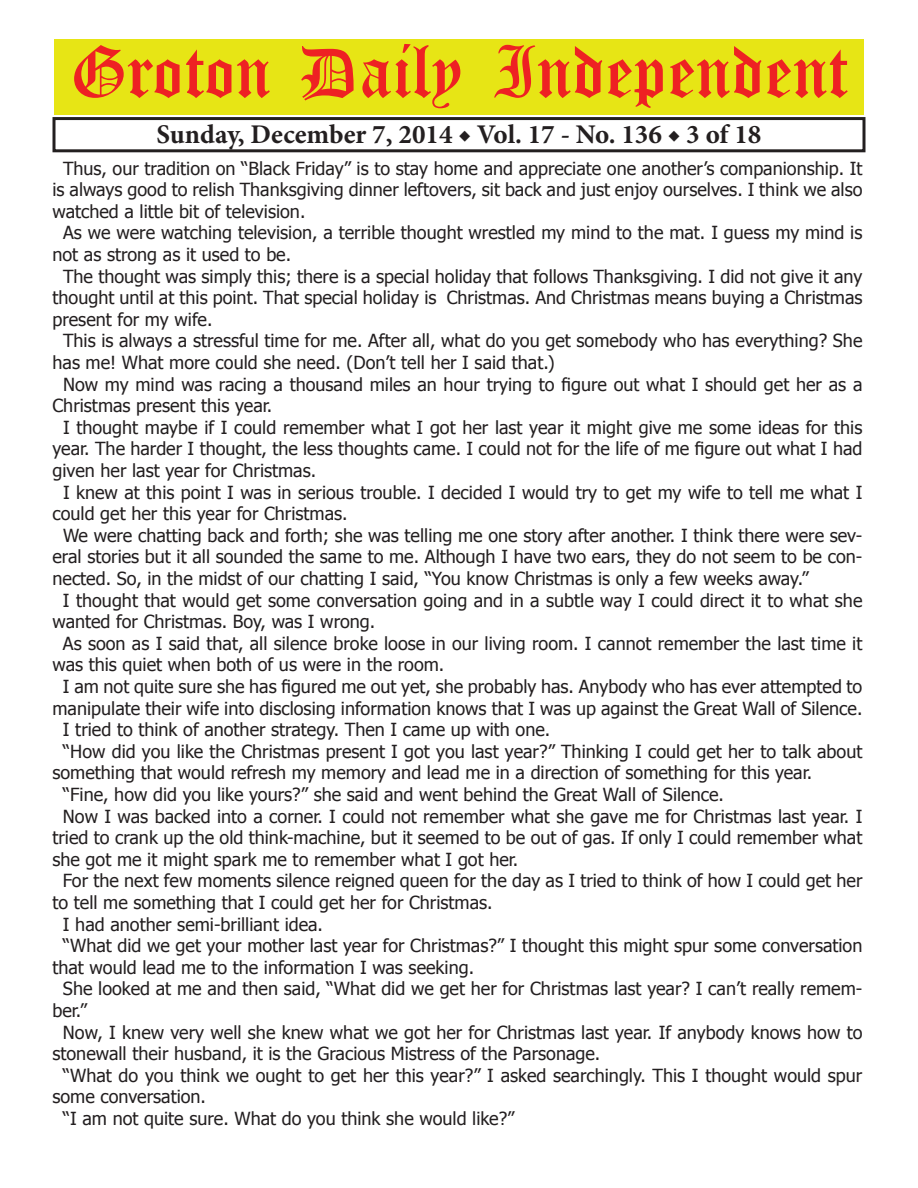
<style>
.page{position:relative;width:918px;height:1188px;background:#fff}
.page>*{position:absolute;margin:0;border:0;box-sizing:border-box;transform-origin:0 0}
.t1{font:54px "Old English Five";color:#ee2123}
.t2{font:700 27px "Minion Pro";color:#231f20}
.t3{font:18px "Tahoma";color:#231f20}
</style>
<div class="page">
<div style="left:52px;top:117px;width:814px;height:35px;border:3px solid #231f20"></div>
<div style="left:54px;top:40px;width:810px;height:75px;background:#e7e515"></div>
<h1 class="t1" style="left:70px;top:47px;width:779px">Groton Daily Independent</h1>
<h2 class="t2" style="left:157px;top:116px;width:606px">Sunday, December 7, 2014 ◆ Vol. 17 - No. 136 ◆ 3 of 18</h2>
<p class="t3" style="left:63px;top:156px;width:801px">Thus, our tradition on “Black Friday” is to stay home and appreciate one another’s companionship. It</p>
<p class="t3" style="left:53px;top:178px;width:811px">is always good to relish Thanksgiving dinner leftovers, sit back and just enjoy ourselves. I think we also</p>
<p class="t3" style="left:53px;top:199px;width:254px">watched a little bit of television.</p>
<p class="t3" style="left:63px;top:221px;width:801px">As we were watching television, a terrible thought wrestled my mind to the mat. I guess my mind is</p>
<p class="t3" style="left:53px;top:242px;width:240px">not as strong as it used to be.</p>
<p class="t3" style="left:63px;top:264px;width:801px">The thought was simply this; there is a special holiday that follows Thanksgiving. I did not give it any</p>
<p class="t3" style="left:53px;top:286px;width:812px">thought until at this point. That special holiday is Christmas. And Christmas means buying a Christmas</p>
<p class="t3" style="left:53px;top:307px;width:161px">present for my wife.</p>
<p class="t3" style="left:63px;top:329px;width:801px">This is always a stressful time for me. After all, what do you get somebody who has everything? She</p>
<p class="t3" style="left:53px;top:350px;width:504px">has me! What more could she need. (Don’t tell her I said that.)</p>
<p class="t3" style="left:63px;top:372px;width:801px">Now my mind was racing a thousand miles an hour trying to figure out what I should get her as a</p>
<p class="t3" style="left:53px;top:394px;width:221px">Christmas present this year.</p>
<p class="t3" style="left:63px;top:415px;width:801px">I thought maybe if I could remember what I got her last year it might give me some ideas for this</p>
<p class="t3" style="left:53px;top:437px;width:811px">year. The harder I thought, the less thoughts came. I could not for the life of me figure out what I had</p>
<p class="t3" style="left:53px;top:458px;width:265px">given her last year for Christmas.</p>
<p class="t3" style="left:63px;top:480px;width:801px">I knew at this point I was in serious trouble. I decided I would try to get my wife to tell me what I</p>
<p class="t3" style="left:53px;top:502px;width:297px">could get her this year for Christmas.</p>
<p class="t3" style="left:63px;top:523px;width:801px">We were chatting back and forth; she was telling me one story after another. I think there were sev-</p>
<p class="t3" style="left:52px;top:545px;width:811px">eral stories but it all sounded the same to me. Although I have two ears, they do not seem to be con-</p>
<p class="t3" style="left:52px;top:566px;width:758px">nected. So, in the midst of our chatting I said, “You know Christmas is only a few weeks away.”</p>
<p class="t3" style="left:63px;top:588px;width:801px">I thought that would get some conversation going and in a subtle way I could direct it to what she</p>
<p class="t3" style="left:52px;top:610px;width:324px">wanted for Christmas. Boy, was I wrong.</p>
<p class="t3" style="left:63px;top:631px;width:801px">As soon as I said that, all silence broke loose in our living room. I cannot remember the last time it</p>
<p class="t3" style="left:52px;top:653px;width:393px">was this quiet when both of us were in the room.</p>
<p class="t3" style="left:63px;top:674px;width:801px">I am not quite sure she has figured me out yet, she probably has. Anybody who has ever attempted to</p>
<p class="t3" style="left:52px;top:696px;width:812px">manipulate their wife into disclosing information knows that I was up against the Great Wall of Silence.</p>
<p class="t3" style="left:63px;top:718px;width:489px">I tried to think of another strategy. Then I came up with one.</p>
<p class="t3" style="left:63px;top:739px;width:801px">“How did you like the Christmas present I got you last year?” Thinking I could get her to talk about</p>
<p class="t3" style="left:52px;top:761px;width:761px">something that would refresh my memory and lead me in a direction of something for this year.</p>
<p class="t3" style="left:63px;top:782px;width:662px">“Fine, how did you like yours?” she said and went behind the Great Wall of Silence.</p>
<p class="t3" style="left:63px;top:804px;width:801px">Now I was backed into a corner. I could not remember what she gave me for Christmas last year. I</p>
<p class="t3" style="left:52px;top:826px;width:811px">tried to crank up the old think-machine, but it seemed to be out of gas. If only I could remember what</p>
<p class="t3" style="left:52px;top:847px;width:467px">she got me it might spark me to remember what I got her.</p>
<p class="t3" style="left:63px;top:869px;width:801px">For the next few moments silence reigned queen for the day as I tried to think of how I could get her</p>
<p class="t3" style="left:52px;top:890px;width:442px">to tell me something that I could get her for Christmas.</p>
<p class="t3" style="left:63px;top:912px;width:262px">I had another semi-brilliant idea.</p>
<p class="t3" style="left:63px;top:934px;width:801px">“What did we get your mother last year for Christmas?” I thought this might spur some conversation</p>
<p class="t3" style="left:52px;top:955px;width:423px">that would lead me to the information I was seeking.</p>
<p class="t3" style="left:63px;top:977px;width:801px">She looked at me and then said, “What did we get her for Christmas last year? I can’t really remem-</p>
<p class="t3" style="left:52px;top:998px;width:36px">ber.”</p>
<p class="t3" style="left:63px;top:1020px;width:801px">Now, I knew very well she knew what we got her for Christmas last year. If anybody knows how to</p>
<p class="t3" style="left:52px;top:1042px;width:549px">stonewall their husband, it is the Gracious Mistress of the Parsonage.</p>
<p class="t3" style="left:63px;top:1063px;width:801px">“What do you think we ought to get her this year?” I asked searchingly. This I thought would spur</p>
<p class="t3" style="left:52px;top:1085px;width:155px">some conversation.</p>
<p class="t3" style="left:63px;top:1106px;width:453px">“I am not quite sure. What do you think she would like?”</p>
</div>
